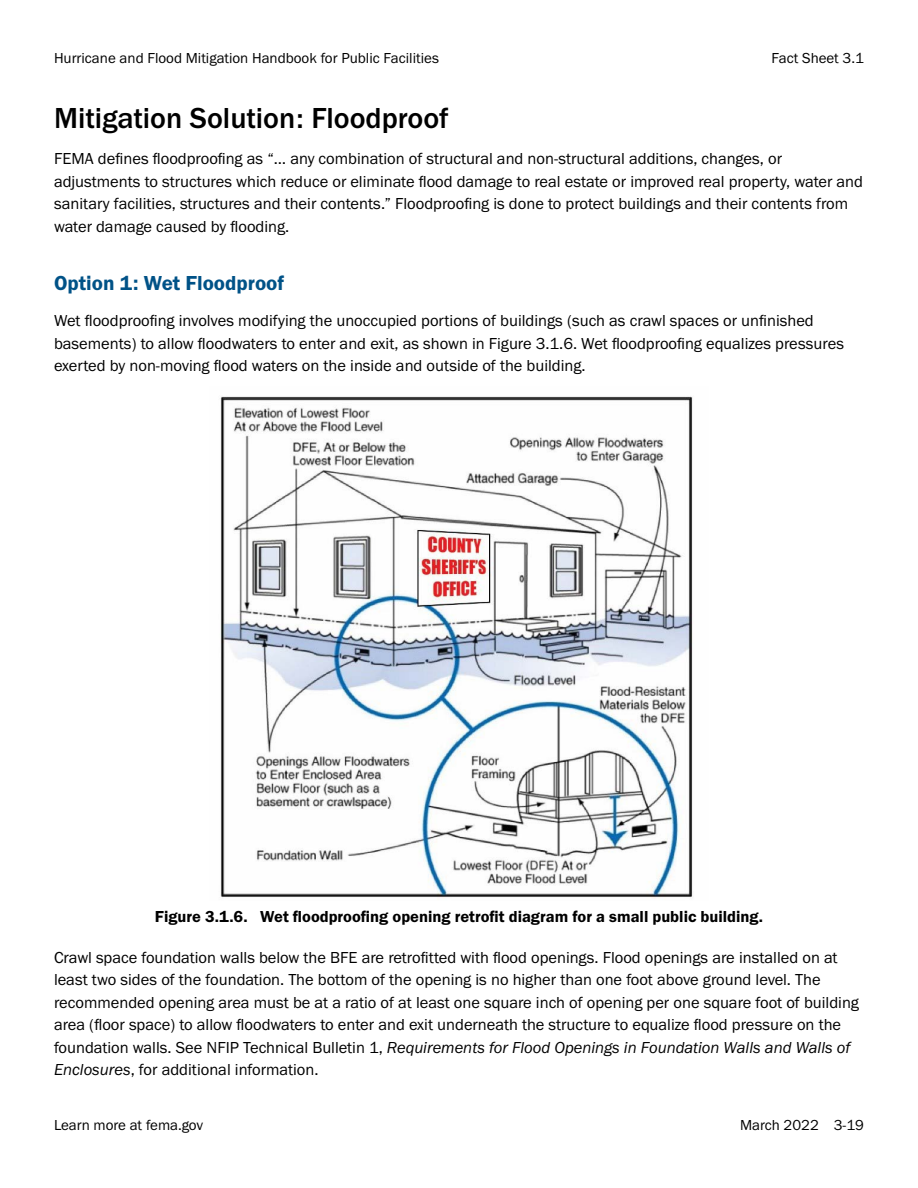
<style>
.page{position:relative;width:918px;height:1188px;background:#fff}
.page>*{position:absolute;margin:0;border:0;box-sizing:border-box;transform-origin:0 0}
.FEMA_Heading_2{font:500 30px "Franklin Gothic URW";color:#000}
.FEMA_Heading_3{font:21px "Franklin Gothic URW Dem";color:#005287}
.FEMA_Normal{font:16.5px/22.5px "Franklin Gothic URW Boo";color:#000}
.FEMA_Figure_Caption{font:16.5px "Franklin Gothic URW Dem";color:#000}
.t1{font:15px "Franklin Gothic URW Boo";color:#000}
.s1{font-family:"Franklin Gothic URW Boo Ita"}
</style>
<div class="page">
<img style="left:220px;top:396px;width:473px;height:504px">
<p class="t1" style="left:54px;top:49px;width:386px">Hurricane and Flood Mitigation Handbook for Public Facilities</p>
<p class="t1" style="left:772px;top:49px;width:94px">Fact Sheet 3.1</p>
<h2 class="FEMA_Heading_2" style="left:54px;top:99px;width:396px">Mitigation Solution: Floodproof</h2>
<p class="FEMA_Normal" style="left:54px;top:147px;width:811px">FEMA defines floodproofing as “… any combination of structural and non-structural additions, changes, or adjustments to structures which reduce or eliminate flood damage to real estate or improved real property, water and sanitary facilities, structures and their contents.” Floodproofing is done to protect buildings and their contents from water damage caused by flooding.</p>
<p class="FEMA_Heading_3" style="left:54px;top:271px;width:232px">Option 1: Wet Floodproof</p>
<p class="FEMA_Normal" style="left:54px;top:309px;width:792px">Wet floodproofing involves modifying the unoccupied portions of buildings (such as crawl spaces or unfinished basements) to allow floodwaters to enter and exit, as shown in Figure 3.1.6. Wet floodproofing equalizes pressures exerted by non-moving flood waters on the inside and outside of the building.</p>
<p class="FEMA_Figure_Caption" style="left:155px;top:907px;width:610px">Figure 3.1.6. Wet floodproofing opening retrofit diagram for a small public building.</p>
<p class="FEMA_Normal" style="left:54px;top:946px;width:806px">Crawl space foundation walls below the BFE are retrofitted with flood openings. Flood openings are installed on at least two sides of the foundation. The bottom of the opening is no higher than one foot above ground level. The recommended opening area must be at a ratio of at least one square inch of opening per one square foot of building area (floor space) to allow floodwaters to enter and exit underneath the structure to equalize flood pressure on the foundation walls. See NFIP Technical Bulletin 1, <span class="s1">Requirements for Flood Openings in Foundation Walls and Walls of Enclosures</span>, for additional information.</p>
<p class="t1" style="left:54px;top:1116px;width:151px">Learn more at fema.gov</p>
<p class="t1" style="left:740px;top:1116px;width:125px">March 2022 3-19</p>
</div>
